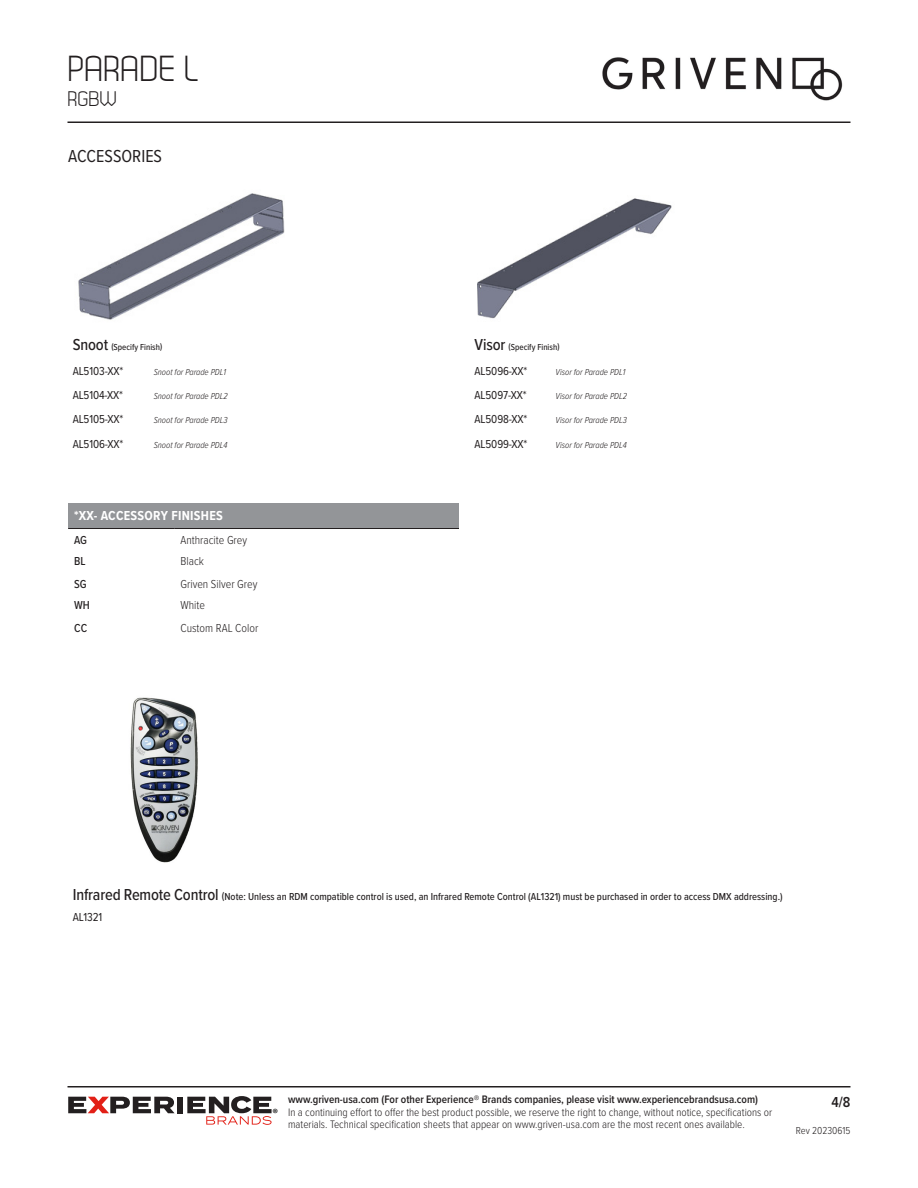
<style>
.page{position:relative;width:918px;height:1188px;background:#fff}
.page>*{position:absolute;margin:0;border:0;box-sizing:border-box;transform-origin:0 0}
.t1{font:36px "Dekar";color:#231f20}
.t2{font:21px "Dekar";color:#231f20}
.t3{font:18px "Proxima Nova Cond";color:#231f20}
.t4{font:600 15px "Proxima Nova Cond";color:#231f20}
.Ordering_Info_Title{font:700 13.5px "Proxima Nova Cond";letter-spacing:.02em;color:#fff}
.t5{font:13.5px "Myriad Pro";color:#000}
.Master{font:12px "Proxima Nova Cond";letter-spacing:-.01em;color:#231f20}
.Ordering_Info_Text{font:300 12px "Proxima Nova Cond";color:#231f20}
.t6{font:500 12px "Proxima Nova Cond";color:#231f20}
.t7{font:300 11.25px/12.8px "Proxima Nova Cond";color:#231f20}
.t8{font:600 11.25px "Proxima Nova Cond";color:#231f20}
.Master-2{font:500 10.5px "Proxima Nova Cond";color:#231f20}
.t9{font:300 10.5px "Proxima Nova Cond";color:#231f20}
.Master-3{font:italic 300 9px "Proxima Nova Cond";color:#231f20}
.Master-4{font:500 9px "Proxima Nova Cond";color:#231f20}
.s1{font-size:16.5px}
</style>
<div class="page">
<img style="left:582px;top:57px;width:268px;height:65px">
<hr style="left:68px;top:1086px;width:782px;height:2px;background:#231f20">
<hr style="left:68px;top:122px;width:782px;height:1px;background:#231f20">
<div style="left:178px;top:1097px;width:5px;height:16px;background:#231f20"></div>
<svg style="left:187px;top:1096px;width:85px;height:29px"></svg>
<svg style="left:68px;top:1097px;width:107px;height:16px"></svg>
<img style="left:477px;top:198px;width:195px;height:121px">
<img style="left:78px;top:193px;width:207px;height:127px">
<div style="left:68px;top:503px;width:391px;height:26px;background:#939598"></div>
<hr style="left:68px;top:528px;width:106px;height:1px;background:#231f20">
<hr style="left:174px;top:528px;width:285px;height:1px;background:#231f20">
<img style="left:130px;top:697px;width:68px;height:166px">
<h1 class="t1" style="left:68px;top:51px;width:133px">PARADE L</h1>
<h2 class="t2" style="left:68px;top:89px;width:51px">RGBW</h2>
<h1 class="t3" style="left:68px;top:143px;width:95px">ACCESSORIES</h1>
<p class="Master-4" style="left:73px;top:341px;width:91px"><span class="s1">Snoot</span> (Specify Finish)</p>
<p class="Master" style="left:73px;top:362px;width:52px">AL5103-XX*</p>
<p class="Master-3" style="left:154px;top:365px;width:74px">Snoot for Parade PDL1</p>
<p class="Master" style="left:73px;top:386px;width:52px">AL5104-XX*</p>
<p class="Master-3" style="left:154px;top:389px;width:76px">Snoot for Parade PDL2</p>
<p class="Master" style="left:73px;top:410px;width:52px">AL5105-XX*</p>
<p class="Master-3" style="left:154px;top:414px;width:76px">Snoot for Parade PDL3</p>
<p class="Master" style="left:73px;top:435px;width:52px">AL5106-XX*</p>
<p class="Master-3" style="left:154px;top:438px;width:75px">Snoot for Parade PDL4</p>
<p class="Ordering_Info_Title" style="left:74px;top:505px;width:150px">*XX- ACCESSORY FINISHES</p>
<p class="t6" style="left:74px;top:531px;width:14px">AG</p>
<p class="Ordering_Info_Text" style="left:180px;top:531px;width:68px">Anthracite Grey</p>
<p class="t6" style="left:74px;top:553px;width:13px">BL</p>
<p class="Ordering_Info_Text" style="left:180px;top:553px;width:25px">Black</p>
<p class="t6" style="left:74px;top:575px;width:14px">SG</p>
<p class="Ordering_Info_Text" style="left:180px;top:575px;width:79px">Griven Silver Grey</p>
<p class="t6" style="left:74px;top:596px;width:17px">WH</p>
<p class="Ordering_Info_Text" style="left:180px;top:596px;width:26px">White</p>
<p class="t6" style="left:74px;top:619px;width:14px">CC</p>
<p class="Ordering_Info_Text" style="left:180px;top:619px;width:79px">Custom RAL Color</p>
<p class="Master-4" style="left:475px;top:341px;width:86px"><span class="s1">Visor</span> (Specify Finish)</p>
<p class="Master" style="left:475px;top:362px;width:54px">AL5096-XX*</p>
<p class="Master-3" style="left:556px;top:365px;width:71px">Visor for Parade PDL1</p>
<p class="Master" style="left:475px;top:386px;width:54px">AL5097-XX*</p>
<p class="Master-3" style="left:556px;top:389px;width:73px">Visor for Parade PDL2</p>
<p class="Master" style="left:475px;top:410px;width:54px">AL5098-XX*</p>
<p class="Master-3" style="left:556px;top:414px;width:73px">Visor for Parade PDL3</p>
<p class="Master" style="left:475px;top:435px;width:54px">AL5099-XX*</p>
<p class="Master-3" style="left:556px;top:438px;width:73px">Visor for Parade PDL4</p>
<p class="Master-2" style="left:73px;top:888px;width:712px"><span class="s1">Infrared Remote Control</span> (Note: Unless an RDM compatible control is used, an Infrared Remote Control (AL1321) must be purchased in order to access DMX addressing.)</p>
<p class="Master" style="left:73px;top:909px;width:31px">AL1321</p>
<p class="t5" style="left:272px;top:1105px;width:7px">®</p>
<p class="t8" style="left:288px;top:1091px;width:472px">www.griven-usa.com (For other Experience® Brands companies, please visit www.experiencebrandsusa.com)</p>
<p class="t7" style="left:288px;top:1105px;width:486px">In a continuing effort to offer the best product possible, we reserve the right to change, without notice, specifications or materials. Technical specification sheets that appear on www.griven-usa.com are the most recent ones available.</p>
<h3 class="t4" style="left:832px;top:1091px;width:20px">4/8</h3>
<p class="t9" style="left:796px;top:1123px;width:56px">Rev 20230615</p>
</div>
